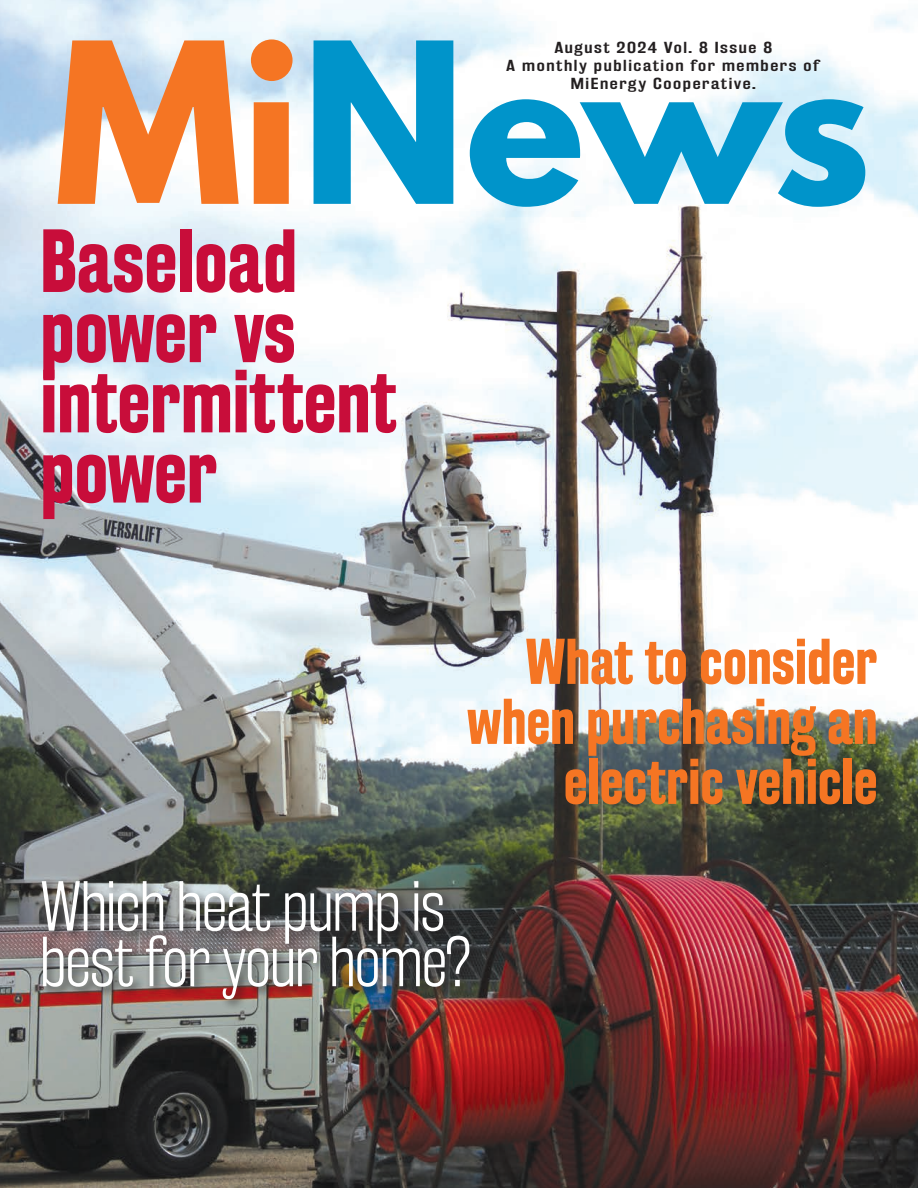
<style>
.page{position:relative;width:918px;height:1188px;background:#fff}
.page>*{position:absolute;margin:0;border:0;box-sizing:border-box;transform-origin:0 0}
.t1{font:700 198px "League Spartan";color:#0094ca}
.Body_paragraph_serif{font:700 79.05px/70.2px "Rakesly Rg";color:#c80d3a}
.Body_paragraph_serif-2{font:62.55px/55.5px "Rakesly Lt";color:#fff}
.Body_paragraph_serif-3{font:700 57px/60px "Rakesly Rg";color:#f57523;text-align:right}
.t2{font:14.1px "Rakesly Rg";letter-spacing:.08em;color:#231f20;scale:1.39 1}
.s1{color:#f57523}
</style>
<div class="page">
<img style="left:0;top:0;width:918px;height:1188px">
<div style="left:38px;top:877px;width:444px;height:134px;background:#231f20;opacity:.75"></div>
<p class="t1" style="left:54px;top:-31px;width:818px"><span class="s1">Mi</span>News</p>
<p class="t2" style="left:554px;top:39px;width:158px">August 2024 Vol. 8 Issue 8</p>
<p class="t2" style="left:506px;top:57px;width:228px">A monthly publication for members of</p>
<p class="t2" style="left:571px;top:75px;width:135px">MiEnergy Cooperative.</p>
<p class="Body_paragraph_serif" style="left:40px;top:226px;width:358px">Baseload power vs intermittent power</p>
<p class="Body_paragraph_serif-3" style="left:467px;top:632px;width:412px">What to consider when purchasing an electric vehicle</p>
<p class="Body_paragraph_serif-2" style="left:40px;top:879px;width:432px">Which heat pump is best for your home?</p>
</div>
